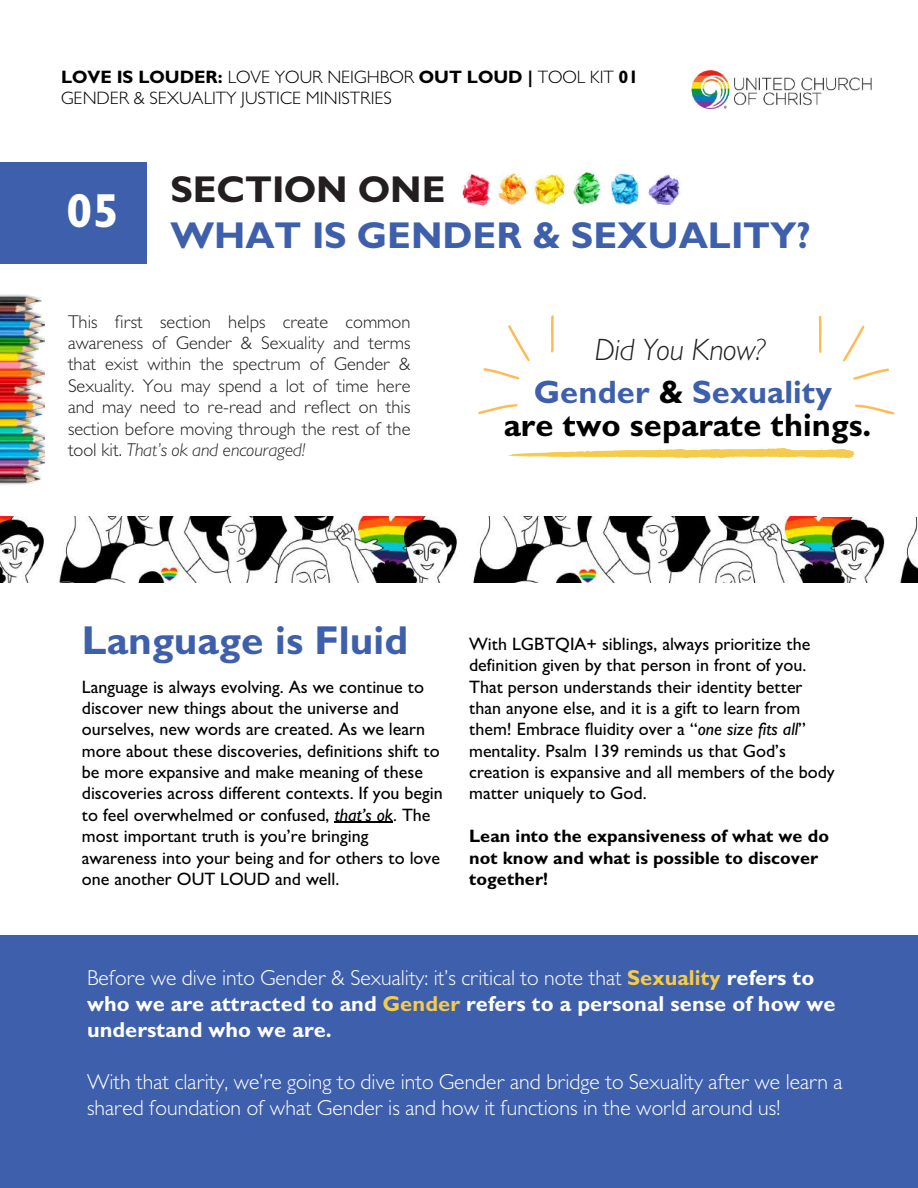
<style>
.page{position:relative;width:918px;height:1188px;background:#fff}
.page>*{position:absolute;margin:0;border:0;box-sizing:border-box;transform-origin:0 0}
.t1{font:700 48px "Gill Sans MT Std";color:#fff}
.t2{font:700 40.5px "Gill Sans MT Std";color:#3e5fab}
.t3{font:700 37.5px "Gill Sans MT Std";color:#3e5fab}
.t4{font:700 37.5px "Gill Sans MT Std";color:#231f20}
.t5{font:700 32.55px/33.8px "Gill Sans MT Std";color:#000;text-align:center}
.t6{font:italic 300 31.05px "Gill Sans MT Std";color:#231f20}
.t7{font:700 21.75px/25.8px "Gill Sans MT Std";color:#fff}
.t8{font:300 21.75px/25.8px "Gill Sans MT Std";color:#fff}
.t9{font:300 18.6px/21.3px "Gill Sans MT Std";color:#231f20;text-align:justify}
.t10{font:500 18px/21.3px "Gill Sans MT Std";color:#000}
.t11{font:300 18px/21.3px "Gill Sans MT Std";color:#000}
.t12{font:700 18px/21.3px "Gill Sans MT Std";color:#000}
.s1{font-weight:700}
.s2{font-style:italic}
.s3{color:#3e5fab}
.s4{font-weight:300}
.s5{color:#f4cb4a}
</style>
<div class="page">
<img style="left:691px;top:70px;width:180px;height:39px">
<div style="left:0;top:162px;width:146px;height:102px;background:#3e5fab"></div>
<img style="left:462px;top:171px;width:218px;height:35px">
<img style="left:0;top:294px;width:45px;height:191px">
<div style="left:0;top:935px;width:918px;height:253px;background:#3e5fab"></div>
<img style="left:0;top:517px;width:817px;height:66px">
<img style="left:814px;top:517px;width:104px;height:65px">
<hr style="left:335px;top:822px;width:58px;height:1px;background:#000">
<svg style="left:508px;top:325px;width:22px;height:36px"></svg>
<svg style="left:478px;top:404px;width:40px;height:10px"></svg>
<svg style="left:483px;top:368px;width:37px;height:11px"></svg>
<svg style="left:551px;top:315px;width:3px;height:38px"></svg>
<svg style="left:843px;top:326px;width:21px;height:36px"></svg>
<svg style="left:855px;top:404px;width:39px;height:11px"></svg>
<svg style="left:853px;top:369px;width:36px;height:11px"></svg>
<svg style="left:819px;top:316px;width:3px;height:37px"></svg>
<svg style="left:507px;top:447px;width:348px;height:12px"></svg>
<p class="t11" style="left:61px;top:69px;width:579px"><span class="s1">LOVE IS LOUDER:</span> LOVE YOUR NEIGHBOR <span class="s1">OUT LOUD |</span> TOOL KIT <span class="s1">01<br></span>GENDER &amp; SEXUALITY JUSTICE MINISTRIES</p>
<h1 class="t1" style="left:66px;top:194px;width:54px">05</h1>
<h3 class="t4" style="left:170px;top:176px;width:277px">SECTION ONE</h3>
<h3 class="t3" style="left:170px;top:222px;width:642px">WHAT IS GENDER &amp; SEXUALITY?</h3>
<p class="t9" style="left:68px;top:314px;width:344px">This first section helps create common awareness of Gender &amp; Sexuality and terms that exist within the spectrum of Gender &amp; Sexuality. You may spend a lot of time here and may need to re-read and reflect on this section before moving through the rest of the tool kit. <span class="s2">That’s ok and encouraged!</span></p>
<h3 class="t6" style="left:595px;top:339px;width:172px">Did You Know?</h3>
<h3 class="t5" style="left:504px;top:380px;width:369px"><span class="s3">Gender</span> &amp; <span class="s3">Sexuality<br></span>are two separate things.</h3>
<h2 class="t2" style="left:82px;top:626px;width:328px">Language is Fluid</h2>
<p class="t10" style="left:469px;top:636px;width:367px">With LGBTQIA+ siblings, always prioritize the definition given by that person in front of you.<br>That person understands their identity better than anyone else, and it is a gift to learn from them! Embrace fluidity over a “<span class="s2">one size fits all</span>” mentality. Psalm 139 reminds us that God’s creation is expansive and all members of the body matter uniquely to God.</p>
<p class="t12" style="left:469px;top:828px;width:361px">Lean into the expansiveness of what we do not know and what is possible to discover together!</p>
<p class="t10" style="left:82px;top:679px;width:363px">Language is always evolving. As we continue to discover new things about the universe and ourselves, new words are created. As we learn more about these discoveries, definitions shift to be more expansive and make meaning of these discoveries across different contexts. If you begin to feel overwhelmed or confused, <span class="s2">that’s ok</span>. The most important truth is you’re bringing awareness into your being and for others to love one another OUT LOUD and well.</p>
<p class="t7" style="left:87px;top:969px;width:750px"><span class="s4">Before we dive into Gender &amp; Sexuality: it’s critical to note that</span> <span class="s5">Sexuality</span> refers to who we are attracted to and <span class="s5">Gender</span> refers to a personal sense of how we understand who we are.</p>
<p class="t8" style="left:87px;top:1072px;width:757px">With that clarity, we’re going to dive into Gender and bridge to Sexuality after we learn a shared foundation of what Gender is and how it functions in the world around us!</p>
</div>
